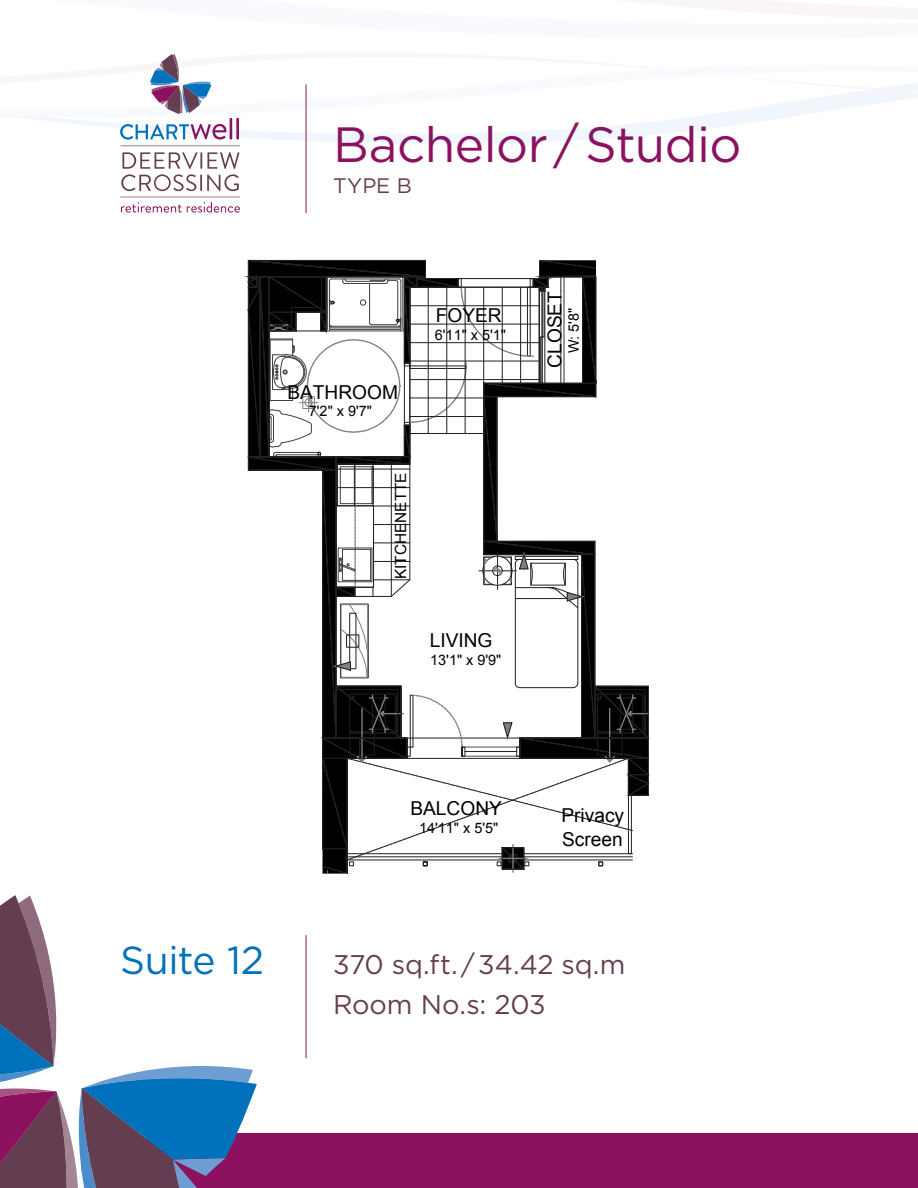
<style>
.page{position:relative;width:918px;height:1188px;background:#fff}
.page>*{position:absolute;margin:0;border:0;box-sizing:border-box;transform-origin:0 0}
.t1{font:49.5px "Gotham HTF";letter-spacing:-.01em;color:#8c1260}
.t2{font:39px "Gotham HTF";letter-spacing:-.01em;color:#0072bc}
.t3{font:27px/40.8px "Gotham HTF";letter-spacing:-.01em;color:#653d51}
.t4{font:21px "Gotham HTF";color:#653d51}
.t5{font:19.2px/23.4px "Arial";color:#000}
.t6{font:15.45px "Arial";color:#000}
.t7{font:14.4px "Arial";color:#000}
</style>
<div class="page">
<hr style="left:306px;top:935px;width:1px;height:123px;background:#8c1260">
<hr style="left:306px;top:84px;width:1px;height:129px;background:#8c1260">
<svg style="left:248px;top:260px;width:401px;height:613px"></svg>
<svg style="left:120px;top:146px;width:120px;height:45px"></svg>
<svg style="left:120px;top:197px;width:120px;height:16px"></svg>
<div style="left:147px;top:1134px;width:771px;height:54px;background:#8c1260"></div>
<svg style="left:120px;top:130px;width:572px;height:14px;fill:#f0f6fb"></svg>
<svg style="left:18px;top:65px;width:900px;height:65px"></svg>
<svg style="left:0;top:895px;width:257px;height:293px"></svg>
<h1 class="t1" style="left:333px;top:117px;width:410px">Bachelor / Studio</h1>
<p class="t4" style="left:333px;top:174px;width:80px">TYPE B</p>
<p class="t5" style="left:287px;top:381px;width:112px">BATHROOM</p>
<p class="t7" style="left:309px;top:402px;width:65px">7'2" x 9'7"</p>
<p class="t6" style="left:391px;top:579px;width:109px;rotate:-90deg">KITCHENETTE</p>
<p class="t5" style="left:436px;top:304px;width:67px">FOYER</p>
<p class="t7" style="left:435px;top:325px;width:73px">6'11" x 5'1"</p>
<p class="t5" style="left:430px;top:628px;width:64px">LIVING</p>
<p class="t7" style="left:430px;top:650px;width:73px">13'1" x 9'9"</p>
<p class="t5" style="left:543px;top:368px;width:78px;rotate:-90deg">CLOSET</p>
<p class="t7" style="left:564px;top:353px;width:47px;rotate:-90deg">W: 5'8"</p>
<p class="t5" style="left:410px;top:797px;width:93px">BALCONY</p>
<p class="t7" style="left:419px;top:818px;width:81px">14'11" x 5'5"</p>
<p class="t5" style="left:561px;top:804px;width:64px">Privacy<br>Screen</p>
<h2 class="t2" style="left:120px;top:938px;width:145px">Suite 12</h2>
<p class="t3" style="left:333px;top:943px;width:294px">370 sq.ft. / 34.42 sq.m<br>Room No.s: 203</p>
</div>
